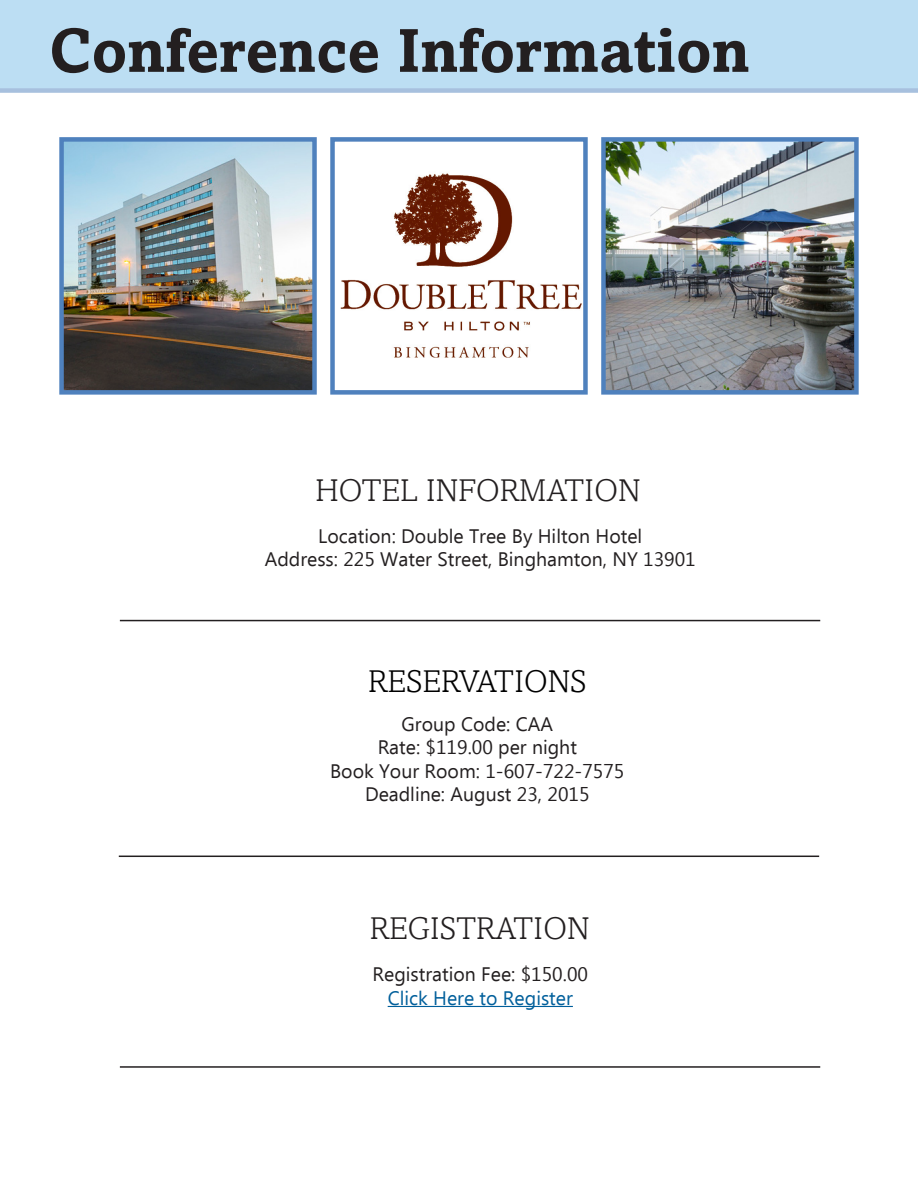
<style>
.page{position:relative;width:918px;height:1188px;background:#fff}
.page>*{position:absolute;margin:0;border:0;box-sizing:border-box;transform-origin:0 0}
.t1{font:700 61.5px "Amasis";color:#231f20}
.t2{font:300 31.5px "Amasis";color:#231f20}
.t3{font:300 31.5px "Amasis";color:#000}
.t4{font:19.5px "Ebrima";color:#231f20}
.t5{font:19.5px "Ebrima";color:#005f9b}
</style>
<div class="page">
<div style="left:0;top:0;width:918px;height:93px;background:#bcdef3"></div>
<img style="left:64px;top:142px;width:248px;height:248px">
<div style="left:59px;top:137px;width:258px;height:258px;border:4px solid #4f81bd"></div>
<img style="left:606px;top:142px;width:248px;height:248px">
<div style="left:601px;top:137px;width:258px;height:258px;border:4px solid #4f81bd"></div>
<hr style="left:388px;top:1006px;width:185px;height:1px;background:#005f9b">
<img style="left:340px;top:173px;width:242px;height:185px">
<div style="left:330px;top:137px;width:258px;height:258px;border:4px solid #4f81bd"></div>
<hr style="left:120px;top:620px;width:700px;height:1px;background:#231f20">
<hr style="left:120px;top:1066px;width:700px;height:2px;background:#231f20">
<hr style="left:119px;top:856px;width:700px;height:1px;background:#231f20">
<p class="t1" style="left:49px;top:13px;width:702px">Conference Information</p>
<p class="t2" style="left:316px;top:473px;width:326px">HOTEL INFORMATION</p>
<p class="t4" style="left:318px;top:522px;width:325px">Location: Double Tree By Hilton Hotel</p>
<p class="t4" style="left:265px;top:545px;width:433px">Address: 225 Water Street, Binghamton, NY 13901</p>
<p class="t3" style="left:368px;top:663px;width:220px">RESERVATIONS</p>
<p class="t4" style="left:402px;top:710px;width:153px">Group Code: CAA</p>
<p class="t4" style="left:378px;top:734px;width:201px">Rate: $119.00 per night</p>
<p class="t4" style="left:330px;top:757px;width:296px">Book Your Room: 1-607-722-7575</p>
<p class="t4" style="left:365px;top:780px;width:226px">Deadline: August 23, 2015</p>
<p class="t2" style="left:370px;top:910px;width:221px">REGISTRATION</p>
<p class="t4" style="left:373px;top:961px;width:217px">Registration Fee: $150.00</p>
<p class="t5" style="left:388px;top:984px;width:187px">Click Here to Register</p>
</div>
